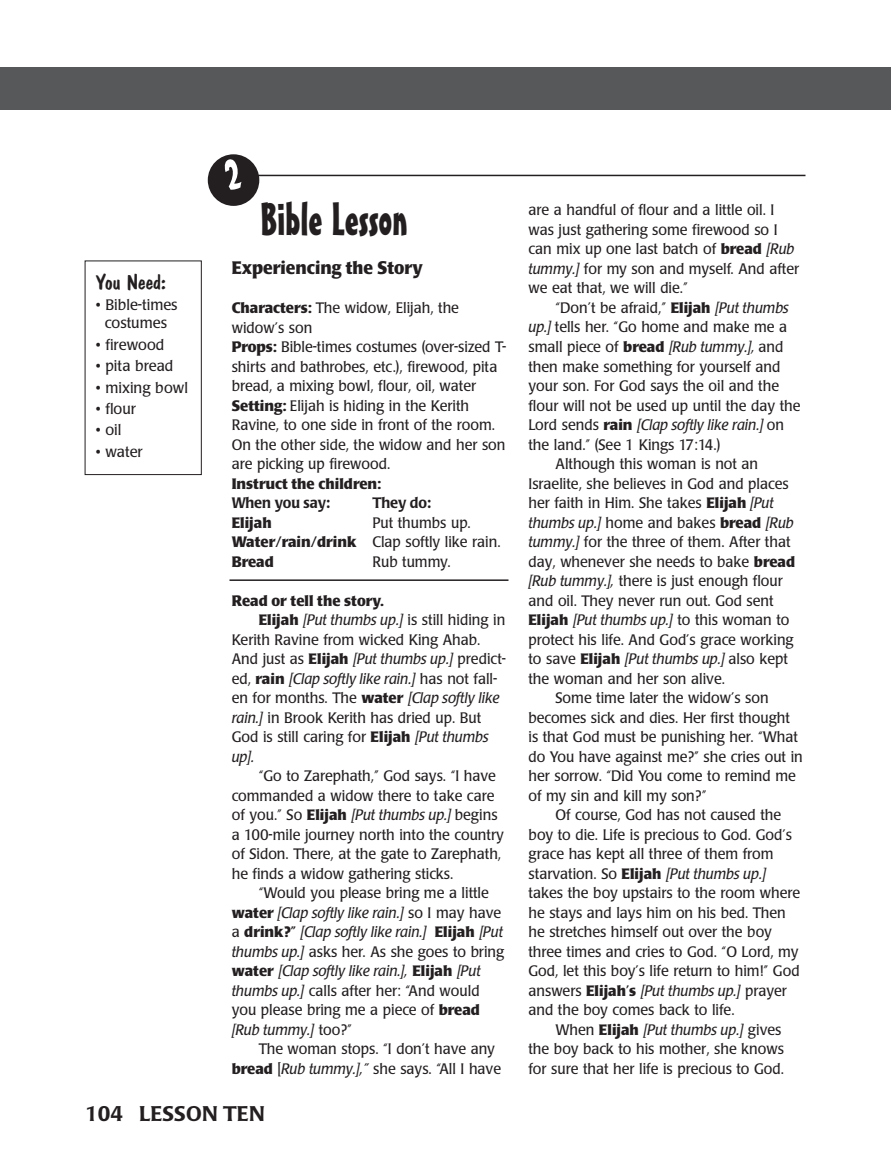
<style>
.page{position:relative;width:891px;height:1175px;background:#fff}
.page>*{position:absolute;margin:0;border:0;box-sizing:border-box;transform-origin:0 0}
.t1{font:45px "Mister Earl BT";color:#231f20}
.t2{font:500 21px "Poppl Laudatio";color:#231f20}
.t3{font:21px "Dom Casual D";color:#231f20;scale:1.05 1}
.t4{font:700 18px "Poppl Laudatio";color:#231f20;scale:.95 1}
.t5{font:15px/19.5px "Poppl Laudatio";color:#231f20;scale:.95 1}
.t6{font:italic 15px "Poppl Laudatio";color:#231f20}
.t7{font:15px/18.3px "Poppl Laudatio";color:#231f20;text-align:center}
.t8{font:700 15px "Poppl Laudatio";color:#231f20}
.t9{font:500 15px "Poppl Laudatio";color:#231f20;scale:.95 1}
.s1{font-weight:700}
.s2{font-style:italic}
.s3{font-style:normal}
.s4{font-weight:700;font-style:normal}
</style>
<div class="page">
<div style="left:208px;top:154px;width:51px;height:52px;background:#231f20;border-radius:50%"></div>
<hr style="left:258px;top:175px;width:547px;height:1px;background:#231f20">
<div style="left:0;top:67px;width:878px;height:42px;background:#57585a"></div>
<div style="left:878px;top:67px;width:13px;height:43px;background:#57585a"></div>
<hr style="left:230px;top:579px;width:278px;height:2px;background:#231f20">
<div style="left:85px;top:260px;width:117px;height:215px;border:1px solid #231f20"></div>
<h2 class="t3" style="left:96px;top:269px;width:68px">You Need:</h2>
<p class="t7" style="left:96px;top:297px;width:83px">• Bible-times costumes</p>
<p class="t7" style="left:96px;top:337px;width:70px">• firewood</p>
<p class="t7" style="left:96px;top:358px;width:79px">• pita bread</p>
<p class="t7" style="left:96px;top:380px;width:94px">• mixing bowl</p>
<p class="t7" style="left:96px;top:401px;width:42px">• flour</p>
<p class="t7" style="left:96px;top:422px;width:27px">• oil</p>
<p class="t7" style="left:96px;top:444px;width:48px">• water</p>
<h1 class="t1" style="left:260px;top:203px;width:149px">Bible Lesson</h1>
<p class="t4" style="left:232px;top:261px;width:203px">Experiencing the Story</p>
<p class="t5" style="left:232px;top:300px;width:290px"><span class="s1">Characters:</span> The widow, Elijah, the widow’s son<br><span class="s1">Props:</span> Bible-times costumes (over-sized T&shy;shirts and bathrobes, etc.), firewood, pita bread, a mixing bowl, flour, oil, water <span class="s1">Setting:</span> Elijah is hiding in the Kerith Ravine, to one side in front of the room.<br>On the other side, the widow and her son are picking up firewood.</p>
<p class="t8" style="left:232px;top:477px;width:151px">Instruct the children:</p>
<p class="t9" style="left:232px;top:497px;width:105px">When you say:</p>
<p class="t9" style="left:372px;top:497px;width:63px">They do:</p>
<p class="t8" style="left:232px;top:516px;width:42px">Elijah</p>
<p class="t5" style="left:232px;top:514px;width:285px;text-indent:141px">Put thumbs up.<br><span class="s1">Water/rain/drink</span> Clap softly like rain.<br><span class="s1">Bread</span></p>
<p class="t5" style="left:372px;top:553px;width:84px">Rub tummy.</p>
<p class="t8" style="left:232px;top:594px;width:153px">Read or tell the story.</p>
<p class="t5" style="left:259px;top:612px;width:261px"><span class="s1">Elijah</span> <span class="s2">[Put thumbs up.]</span> is still hiding in</p>
<p class="t5" style="left:232px;top:631px;width:263px">Kerith Ravine from wicked King Ahab.</p>
<p class="t5" style="left:232px;top:651px;width:290px">And just as <span class="s1">Elijah</span> <span class="s2">[Put thumbs up.]</span> predict-</p>
<p class="t6" style="left:232px;top:673px;width:267px"><span class="s3">ed,</span> <span class="s4">rain</span> [Clap softly like rain.] <span class="s3">has not fall-</span></p>
<p class="t5" style="left:232px;top:690px;width:283px">en for months. The <span class="s1">water</span> <span class="s2">[Clap softly like</span></p>
<p class="t5" style="left:232px;top:709px;width:264px"><span class="s2">rain.]</span> in Brook Kerith has dried up. But</p>
<p class="t5" style="left:232px;top:729px;width:272px">God is still caring for <span class="s1">Elijah</span> <span class="s2">[Put thumbs</span></p>
<p class="t6" style="left:232px;top:751px;width:24px">up].</p>
<p class="t5" style="left:232px;top:768px;width:288px;text-indent:27px">“Go to Zarephath,” God says. “I have commanded a widow there to take care of you.” So <span class="s1">Elijah</span> <span class="s2">[Put thumbs up.]</span> begins a 100-mile journey north into the country of Sidon. There, at the gate to Zarephath, he finds a widow gathering sticks.</p>
<p class="t5" style="left:232px;top:885px;width:288px;text-indent:27px">“Would you please bring me a little <span class="s1">water</span> <span class="s2">[Clap softly like rain.]</span> so I may have a <span class="s1">drink?”</span> <span class="s2">[Clap softly like rain.]</span> <span class="s1">Elijah</span> <span class="s2">[Put thumbs up.]</span> asks her. As she goes to bring <span class="s1">water</span> <span class="s2">[Clap softly like rain.],</span> <span class="s1">Elijah</span> <span class="s2">[Put thumbs up.]</span> calls after her: “And would you please bring me a piece of <span class="s1">bread </span><span class="s2">[Rub tummy.]</span> too?”</p>
<p class="t5" style="left:232px;top:1041px;width:285px;text-indent:27px">The woman stops. “I don’t have any <span class="s1">bread</span> [<span class="s2">Rub tummy.],”</span> she says. “All I have</p>
<h2 class="t2" style="left:85px;top:1105px;width:181px">104 LESSON TEN</h2>
<p class="t5" style="left:528px;top:202px;width:286px">are a handful of flour and a little oil. I was just gathering some firewood so I can mix up one last batch of <span class="s1">bread</span> <span class="s2">[Rub tummy.]</span> for my son and myself. And after we eat that, we will die.”</p>
<p class="t5" style="left:555px;top:299px;width:247px">“Don’t be afraid,” <span class="s1">Elijah</span> <span class="s2">[Put thumbs</span></p>
<p class="t5" style="left:528px;top:319px;width:274px"><span class="s2">up.]</span> tells her. “Go home and make me a</p>
<p class="t5" style="left:528px;top:338px;width:270px">small piece of <span class="s1">bread</span> <span class="s2">[Rub tummy.],</span> and</p>
<p class="t5" style="left:528px;top:358px;width:267px">then make something for yourself and</p>
<p class="t5" style="left:528px;top:377px;width:265px">your son. For God says the oil and the</p>
<p class="t5" style="left:528px;top:397px;width:288px">flour will not be used up until the day the</p>
<p class="t6" style="left:528px;top:419px;width:257px"><span class="s3">Lord sends</span> <span class="s4">rain</span> [Clap softly like rain.] <span class="s3">on</span></p>
<p class="t5" style="left:529px;top:436px;width:203px">the land.” (See 1 Kings 17:14.)</p>
<p class="t5" style="left:556px;top:455px;width:215px">Although this woman is not an</p>
<p class="t5" style="left:529px;top:475px;width:275px">Israelite, she believes in God and places</p>
<p class="t5" style="left:529px;top:494px;width:260px">her faith in Him. She takes <span class="s1">Elijah</span> <span class="s2">[Put</span></p>
<p class="t6" style="left:528px;top:516px;width:267px">thumbs up.] <span class="s3">home and bakes</span> <span class="s4">bread</span> [Rub</p>
<p class="t5" style="left:528px;top:533px;width:277px"><span class="s2">tummy.]</span> for the three of them. After that</p>
<p class="t5" style="left:528px;top:553px;width:282px">day, whenever she needs to bake <span class="s1">bread</span></p>
<p class="t5" style="left:529px;top:572px;width:269px"><span class="s2">[Rub tummy.],</span> there is just enough flour</p>
<p class="t5" style="left:529px;top:592px;width:260px">and oil. They never run out. God sent</p>
<p class="t6" style="left:528px;top:614px;width:262px"><span class="s4">Elijah</span> [Put thumbs up.] <span class="s3">to this woman to</span></p>
<p class="t5" style="left:528px;top:631px;width:281px">protect his life. And God’s grace working</p>
<p class="t5" style="left:528px;top:650px;width:275px">to save <span class="s1">Elijah</span> <span class="s2">[Put thumbs up.]</span> also kept</p>
<p class="t5" style="left:528px;top:670px;width:208px">the woman and her son alive.</p>
<p class="t5" style="left:556px;top:689px;width:226px">Some time later the widow’s son</p>
<p class="t5" style="left:528px;top:709px;width:277px">becomes sick and dies. Her first thought</p>
<p class="t5" style="left:528px;top:728px;width:285px">is that God must be punishing her. “What</p>
<p class="t5" style="left:528px;top:748px;width:290px">do You have against me?” she cries out in</p>
<p class="t5" style="left:528px;top:767px;width:283px">her sorrow. “Did You come to remind me</p>
<p class="t5" style="left:528px;top:787px;width:189px">of my sin and kill my son?”</p>
<p class="t5" style="left:556px;top:806px;width:239px">Of course, God has not caused the</p>
<p class="t5" style="left:528px;top:826px;width:279px">boy to die. Life is precious to God. God’s</p>
<p class="t5" style="left:528px;top:845px;width:260px">grace has kept all three of them from</p>
<p class="t6" style="left:528px;top:867px;width:239px"><span class="s3">starvation. So</span> <span class="s4">Elijah</span> [Put thumbs up.]</p>
<p class="t5" style="left:528px;top:884px;width:288px">takes the boy upstairs to the room where</p>
<p class="t5" style="left:528px;top:904px;width:272px">he stays and lays him on his bed. Then</p>
<p class="t5" style="left:528px;top:923px;width:258px">he stretches himself out over the boy</p>
<p class="t5" style="left:528px;top:943px;width:286px">three times and cries to God. “O Lord, my</p>
<p class="t5" style="left:528px;top:962px;width:287px">God, let this boy’s life return to him!” God</p>
<p class="t6" style="left:528px;top:984px;width:260px"><span class="s3">answers</span> <span class="s4">Elijah’s</span> [Put thumbs up.] <span class="s3">prayer</span></p>
<p class="t5" style="left:528px;top:1001px;width:219px">and the boy comes back to life.</p>
<p class="t6" style="left:555px;top:1023px;width:227px"><span class="s3">When</span> <span class="s4">Elijah</span> [Put thumbs up.] <span class="s3">gives</span></p>
<p class="t5" style="left:529px;top:1040px;width:270px">the boy back to his mother, she knows</p>
<p class="t5" style="left:529px;top:1060px;width:271px">for sure that her life is precious to God.</p>
</div>
